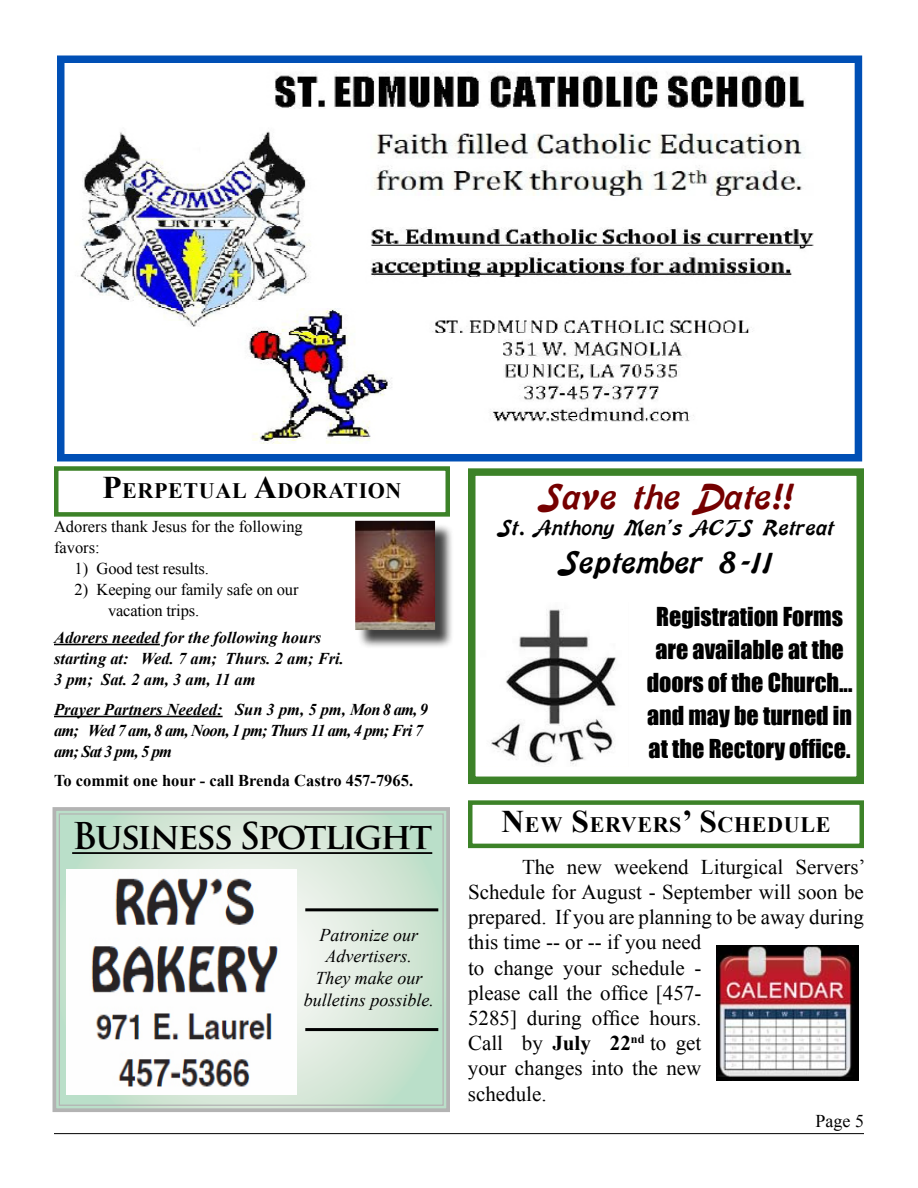
<style>
.page{position:relative;width:918px;height:1188px;background:#fff}
.page>*{position:absolute;margin:0;border:0;box-sizing:border-box;transform-origin:0 0}
.t1{font:700 36px "Trajan Pro";letter-spacing:-.06em;color:#000}
.t2{font:36px "Banner Normal";color:#750000}
.t3{font:31.5px "Banner Normal";color:#000}
.t4{font:24px/33px "Impact";color:#000;text-align:center}
.t5{font:700 22.05px "Times New Roman";letter-spacing:.03em;color:#000}
.t6{font:21.75px "Banner Normal";color:#000}
.t7{font:21px/25.2px "Times New Roman";color:#000}
.t8{font:italic 18px/21.6px "Times New Roman";color:#000;text-align:center}
.t9{font:18px "Times New Roman";color:#000}
.t10{font:16.5px/21px "Times New Roman";letter-spacing:-.01em;color:#000}
.t11{font:italic 700 16.5px/21px "Times New Roman";letter-spacing:-.05em;color:#000}
.t12{font:italic 700 16.5px/21px "Times New Roman";color:#000}
.t13{font:700 16.5px "Times New Roman";color:#000}
.s1{font-size:31.5px}
.s2{font-weight:700}
</style>
<div class="page">
<hr style="left:54px;top:1133px;width:810px;height:1px;background:#000">
<div style="left:357px;top:523px;width:103px;height:134px;background:#000;opacity:.75"></div>
<img style="left:355px;top:521px;width:80px;height:109px">
<svg style="left:52px;top:807px;width:398px;height:305px;background:#cfe1d3"></svg>
<hr style="left:72px;top:852px;width:360px;height:2px;background:#000">
<div style="left:54px;top:466px;width:396px;height:51px;border:4px solid #3c8228"></div>
<hr style="left:54px;top:644px;width:106px;height:1px;background:#000">
<hr style="left:54px;top:716px;width:169px;height:1px;background:#000">
<div style="left:468px;top:468px;width:396px;height:316px;border:8px solid #3c8228"></div>
<img style="left:491px;top:609px;width:125px;height:157px">
<hr style="left:305px;top:908px;width:133px;height:3px;background:#000">
<img style="left:80px;top:73px;width:734px;height:370px">
<div style="left:57px;top:56px;width:805px;height:405px;border:8px solid #004fb5"></div>
<hr style="left:305px;top:1028px;width:133px;height:3px;background:#000">
<div style="left:468px;top:800px;width:396px;height:48px;border:4px solid #3c8228"></div>
<img style="left:716px;top:945px;width:142px;height:135px">
<img style="left:66px;top:869px;width:230px;height:226px">
<p class="t5" style="left:102px;top:475px;width:301px"><span class="s1">P</span>ERPETUAL <span class="s1">A</span>DORATION</p>
<p class="t10" style="left:54px;top:515px;width:250px">Adorers thank Jesus for the following favors:</p>
<p class="t10" style="left:75px;top:557px;width:136px">1) Good test results.</p>
<p class="t10" style="left:108px;top:578px;width:192px;text-indent:-33px">2) Keeping our family safe on our vacation trips.</p>
<p class="t12" style="left:54px;top:626px;width:292px">Adorers needed for the following hours starting at: Wed. 7 am; Thurs. 2 am; Fri.<br>3 pm; Sat. 2 am, 3 am, 11 am</p>
<p class="t11" style="left:54px;top:698px;width:376px">Prayer Partners Needed: Sun 3 pm, 5 pm, Mon 8 am, 9 am; Wed 7 am, 8 am, Noon, 1 pm; Thurs 11 am, 4 pm; Fri 7 am; Sat 3 pm, 5 pm</p>
<p class="t13" style="left:54px;top:769px;width:361px">To commit one hour - call Brenda Castro 457-7965.</p>
<h1 class="t1" style="left:72px;top:814px;width:362px">Business Spotlight</h1>
<p class="t8" style="left:304px;top:924px;width:132px">Patronize our<br>Advertisers.<br>They make our bulletins possible.</p>
<h1 class="t2" style="left:539px;top:476px;width:255px">Save the Date!!</h1>
<p class="t6" style="left:498px;top:515px;width:338px">St. Anthony Men’s ACTS Retreat</p>
<h2 class="t3" style="left:559px;top:544px;width:216px">September 8-11</h2>
<p class="t4" style="left:647px;top:599px;width:207px">Registration Forms are available at the doors of the Church... and may be turned in at the Rectory office.</p>
<p class="t5" style="left:502px;top:810px;width:330px"><span class="s1">N</span>EW <span class="s1">S</span>ERVERS<span class="s1">’ S</span>CHEDULE</p>
<p class="t7" style="left:468px;top:854px;width:399px;text-indent:54px">The new weekend Liturgical Servers’<br>Schedule for August - September will soon be prepared. If you are planning to be away during this time -- or -- if you need<br>to change your schedule -<br>please call the office [457-<br>5285] during office hours.<br>Call by <span class="s2">July 22</span><sup>nd</sup> to get<br>your changes into the new<br>schedule.</p>
<p class="t9" style="left:816px;top:1109px;width:50px">Page 5</p>
</div>
